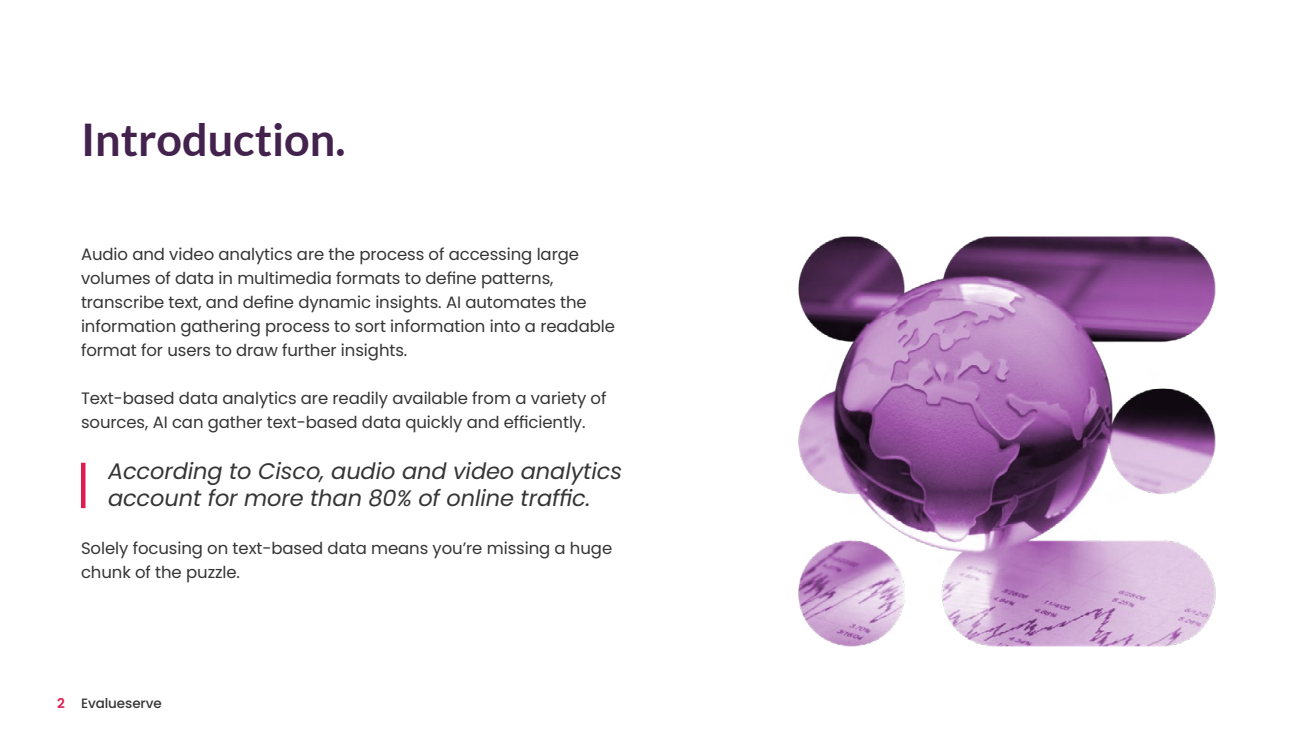
<style>
.page{position:relative;width:1296px;height:729px;background:#fff}
.page>*{position:absolute;margin:0;border:0;box-sizing:border-box;transform-origin:0 0}
.t1{font:700 45px "Lato";color:#43224d}
.t2{font:italic 22.5px/27px "Poppins";letter-spacing:-.005em;color:#353535}
.t3{font:16.5px/24px "Poppins";letter-spacing:-.005em;color:#353535}
.t4{font:500 13.5px "Poppins";letter-spacing:-.005em;color:#353535}
.s1{font-weight:600;color:#df1b50}
</style>
<div class="page">
<div style="left:81px;top:463px;width:5px;height:45px;background:#df1b50"></div>
<img style="left:798px;top:236px;width:418px;height:411px">
<h1 class="t1" style="left:81px;top:114px;width:266px">Introduction.</h1>
<p class="t3" style="left:81px;top:243px;width:536px">Audio and video analytics are the process of accessing large volumes of data in multimedia formats to define patterns, transcribe text, and define dynamic insights. AI automates the information gathering process to sort information into a readable format for users to draw further insights.</p>
<p class="t3" style="left:81px;top:387px;width:527px">Text-based data analytics are readily available from a variety of sources, AI can gather text-based data quickly and efficiently.</p>
<h2 class="t2" style="left:108px;top:458px;width:516px">According to Cisco, audio and video analytics account for more than 80% of online traffic.</h2>
<p class="t3" style="left:81px;top:537px;width:533px">Solely focusing on text-based data means you’re missing a huge chunk of the puzzle.</p>
<p class="t4" style="left:57px;top:696px;width:106px"><span class="s1">2</span> Evalueserve</p>
</div>
